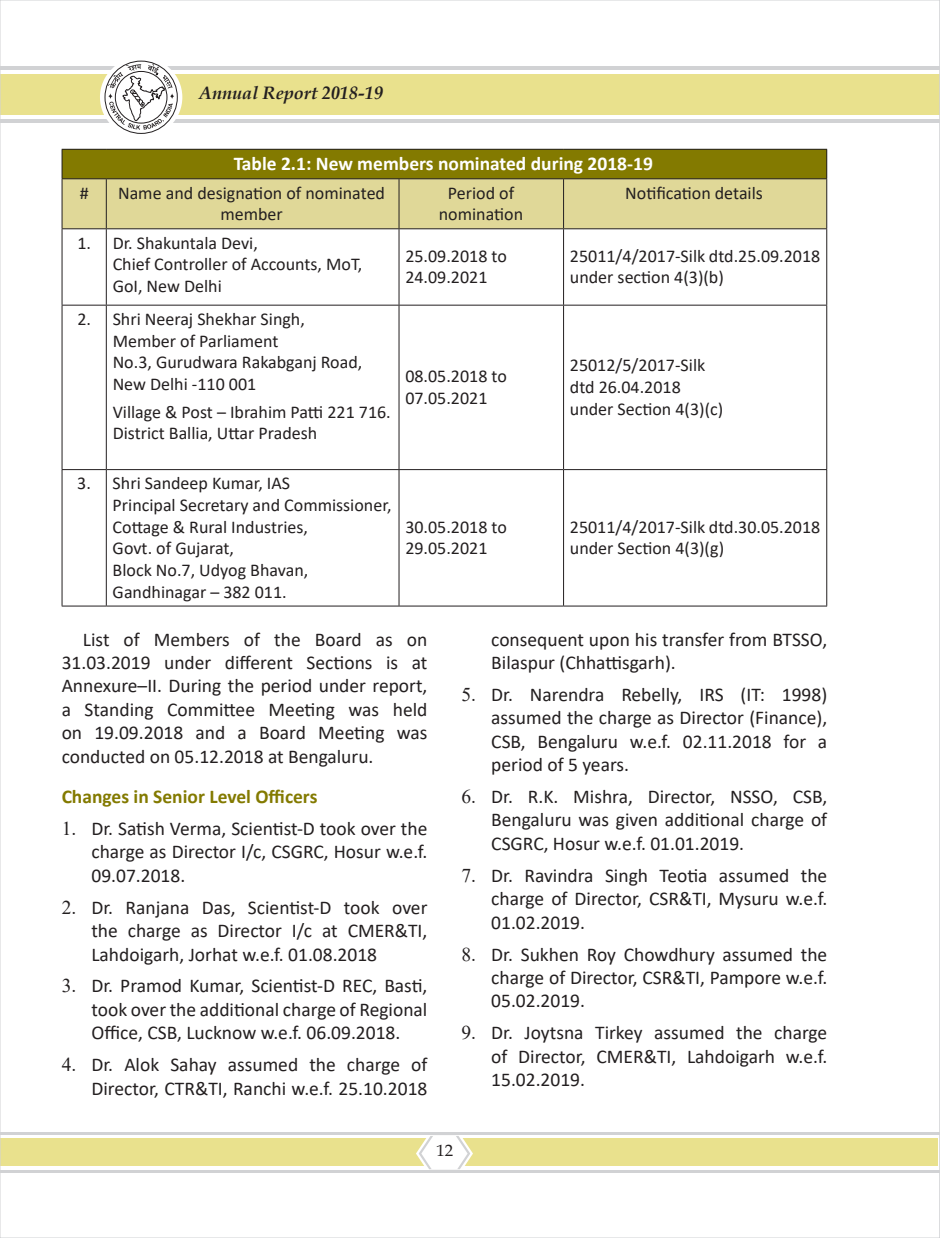
<style>
.page{position:relative;width:940px;height:1238px;background:#fff}
.page>*{position:absolute;margin:0;border:0;box-sizing:border-box;transform-origin:0 0}
.t1{font:19.5px/23.4px "Calibri";color:#231f20;text-align:justify}
.t2{font:700 19.5px "Calibri";color:#fff}
.t3{font:700 19.5px "Calibri";color:#837a00}
.t4{font:18px/21.6px "Calibri";color:#231f20}
.t5{font:italic 700 18px "Book Antiqua";color:#231f20}
.t6{font:16.5px "Book Antiqua";color:#231f20}
.s1{font-family:"Times New Roman"}
</style>
<div class="page">
<div style="left:111px;top:66px;width:829px;height:56px;background:#d1d2d4"></div>
<div style="left:0;top:66px;width:752px;height:56px;background:#d1d2d4"></div>
<div style="left:0;top:70px;width:940px;height:49px;background:#fff"></div>
<div style="left:0;top:74px;width:940px;height:41px;background:#e9e18d"></div>
<div style="left:0;top:1132px;width:940px;height:40px;background:linear-gradient(to right,#d1d2d4,#d1d2d4)"></div>
<div style="left:0;top:1135px;width:940px;height:34px;background:#fff"></div>
<div style="left:0;top:1138px;width:937px;height:28px;background:#e9e18d"></div>
<svg style="left:100px;top:57px;width:83px;height:81px"></svg>
<div style="left:105px;top:61px;width:72px;height:73px;border:1px solid #231f20;border-radius:50%"></div>
<svg style="left:107px;top:64px;width:67px;height:66px"></svg>
<svg style="left:939px;top:0;width:1px;height:1237px"></svg>
<svg style="left:416px;top:1136px;width:57px;height:33px"></svg>
<hr style="left:62px;top:149px;width:44px;height:1px;background:#231f20">
<hr style="left:106px;top:149px;width:293px;height:1px;background:#231f20">
<hr style="left:399px;top:149px;width:164px;height:1px;background:#231f20">
<hr style="left:563px;top:149px;width:264px;height:1px;background:#231f20">
<svg style="left:62px;top:150px;width:765px;height:78px;background:#bdb45f"></svg>
<hr style="left:62px;top:178px;width:44px;height:1px;background:#231f20">
<hr style="left:62px;top:179px;width:1px;height:49px;background:#231f20">
<hr style="left:106px;top:178px;width:293px;height:1px;background:#231f20">
<hr style="left:106px;top:179px;width:1px;height:49px;background:#231f20">
<hr style="left:399px;top:178px;width:164px;height:1px;background:#231f20">
<hr style="left:399px;top:179px;width:1px;height:49px;background:#231f20">
<hr style="left:563px;top:178px;width:264px;height:1px;background:#231f20">
<hr style="left:563px;top:179px;width:1px;height:49px;background:#231f20">
<hr style="left:826px;top:179px;width:1px;height:49px;background:#231f20">
<hr style="left:62px;top:228px;width:44px;height:1px;background:#231f20">
<hr style="left:62px;top:229px;width:1px;height:76px;background:#231f20">
<hr style="left:106px;top:228px;width:293px;height:1px;background:#231f20">
<hr style="left:106px;top:229px;width:1px;height:76px;background:#231f20">
<hr style="left:399px;top:228px;width:164px;height:1px;background:#231f20">
<hr style="left:399px;top:229px;width:1px;height:76px;background:#231f20">
<hr style="left:563px;top:228px;width:264px;height:1px;background:#231f20">
<hr style="left:563px;top:229px;width:1px;height:76px;background:#231f20">
<hr style="left:826px;top:229px;width:1px;height:76px;background:#231f20">
<hr style="left:62px;top:305px;width:44px;height:1px;background:#231f20">
<hr style="left:62px;top:305px;width:1px;height:164px;background:#231f20">
<hr style="left:106px;top:305px;width:293px;height:1px;background:#231f20">
<hr style="left:106px;top:305px;width:1px;height:164px;background:#231f20">
<hr style="left:399px;top:305px;width:164px;height:1px;background:#231f20">
<hr style="left:399px;top:305px;width:1px;height:164px;background:#231f20">
<hr style="left:563px;top:305px;width:264px;height:1px;background:#231f20">
<hr style="left:563px;top:305px;width:1px;height:164px;background:#231f20">
<hr style="left:826px;top:305px;width:1px;height:164px;background:#231f20">
<hr style="left:62px;top:469px;width:44px;height:1px;background:#231f20">
<hr style="left:62px;top:470px;width:1px;height:135px;background:#231f20">
<hr style="left:106px;top:469px;width:293px;height:1px;background:#231f20">
<hr style="left:106px;top:470px;width:1px;height:135px;background:#231f20">
<hr style="left:399px;top:469px;width:164px;height:1px;background:#231f20">
<hr style="left:399px;top:470px;width:1px;height:135px;background:#231f20">
<hr style="left:563px;top:469px;width:264px;height:1px;background:#231f20">
<hr style="left:563px;top:470px;width:1px;height:135px;background:#231f20">
<hr style="left:826px;top:470px;width:1px;height:135px;background:#231f20">
<hr style="left:62px;top:605px;width:44px;height:1px;background:#231f20">
<hr style="left:106px;top:605px;width:293px;height:1px;background:#231f20">
<hr style="left:399px;top:605px;width:164px;height:1px;background:#231f20">
<hr style="left:563px;top:605px;width:264px;height:1px;background:#231f20">
<p class="t5" style="left:199px;top:80px;width:186px">Annual Report 2018-19</p>
<p class="t2" style="left:234px;top:150px;width:421px">Table 2.1: New members nominated during 2018-19</p>
<p class="t4" style="left:80px;top:181px;width:10px">#</p>
<p class="t4" style="left:118px;top:181px;width:268px;text-align:center">Name and designation of nominated member</p>
<p class="t4" style="left:439px;top:181px;width:86px;text-align:center">Period of nomination</p>
<p class="t4" style="left:625px;top:181px;width:139px">Notification details</p>
<p class="t4" style="left:113px;top:231px;width:251px;text-indent:-35px">1. Dr. Shakuntala Devi,<br>Chief Controller of Accounts, MoT,<br>GoI, New Delhi</p>
<p class="t4" style="left:405px;top:244px;width:103px">25.09.2018 to<br>24.09.2021</p>
<p class="t4" style="left:570px;top:244px;width:252px">25011/4/2017-Silk dtd.25.09.2018 under section 4(3)(b)</p>
<p class="t4" style="left:113px;top:308px;width:251px;text-indent:-35px">2. Shri Neeraj Shekhar Singh,<br>Member of Parliament<br>No.3, Gurudwara Rakabganj Road,<br>New Delhi -110 001</p>
<p class="t4" style="left:113px;top:400px;width:280px">Village &amp; Post – Ibrahim Patti 221 716.<br>District Ballia, Uttar Pradesh</p>
<p class="t4" style="left:113px;top:472px;width:280px;text-indent:-35px">3. Shri Sandeep Kumar, IAS<br>Principal Secretary and Commissioner,<br>Cottage &amp; Rural Industries,<br>Govt. of Gujarat,<br>Block No.7, Udyog Bhavan,<br>Gandhinagar – 382 011.</p>
<p class="t4" style="left:405px;top:365px;width:103px">08.05.2018 to<br>07.05.2021</p>
<p class="t4" style="left:570px;top:354px;width:155px">25012/5/2017-Silk dtd 26.04.2018 under Section 4(3)(c)</p>
<p class="t4" style="left:405px;top:515px;width:103px">30.05.2018 to<br>29.05.2021</p>
<p class="t4" style="left:570px;top:515px;width:252px">25011/4/2017-Silk dtd.30.05.2018 under Section 4(3)(g)</p>
<p class="t1" style="left:62px;top:627px;width:367px;text-indent:21px">List of Members of the Board as on 31.03.2019 under different Sections is at Annexure–II. During the period under report, a Standing Committee Meeting was held on 19.09.2018 and a Board Meeting was conducted on 05.12.2018 at Bengaluru.</p>
<p class="t3" style="left:62px;top:782px;width:257px">Changes in Senior Level Officers</p>
<p class="t1" style="left:91px;top:816px;width:337px;text-indent:-30px"><span class="s1">1.</span> Dr. Satish Verma, Scientist-D took over the charge as Director I/c, CSGRC, Hosur w.e.f.<br>09.07.2018.</p>
<p class="t1" style="left:91px;top:895px;width:337px;text-indent:-30px"><span class="s1">2.</span> Dr. Ranjana Das, Scientist-D took over the charge as Director I/c at CMER&amp;TI, Lahdoigarh, Jorhat w.e.f. 01.08.2018</p>
<p class="t1" style="left:91px;top:973px;width:337px;text-indent:-30px"><span class="s1">3.</span> Dr. Pramod Kumar, Scientist-D REC, Basti, took over the additional charge of Regional Office, CSB, Lucknow w.e.f. 06.09.2018.</p>
<p class="t1" style="left:62px;top:1052px;width:367px;text-align:right"><span class="s1">4.</span> Dr. Alok Sahay assumed the charge of<br>Director, CTR&amp;TI, Ranchi w.e.f. 25.10.2018</p>
<p class="t1" style="left:491px;top:627px;width:337px">consequent upon his transfer from BTSSO,<br>Bilaspur (Chhattisgarh).</p>
<p class="t1" style="left:491px;top:682px;width:337px;text-indent:-30px"><span class="s1">5.</span> Dr. Narendra Rebelly, IRS (IT: 1998) assumed the charge as Director (Finance), CSB, Bengaluru w.e.f. 02.11.2018 for a period of 5 years.</p>
<p class="t1" style="left:491px;top:784px;width:337px;text-indent:-30px"><span class="s1">6.</span> Dr. R.K. Mishra, Director, NSSO, CSB, Bengaluru was given additional charge of CSGRC, Hosur w.e.f. 01.01.2019.</p>
<p class="t1" style="left:491px;top:863px;width:337px;text-indent:-30px"><span class="s1">7.</span> Dr. Ravindra Singh Teotia assumed the charge of Director, CSR&amp;TI, Mysuru w.e.f.<br>01.02.2019.</p>
<p class="t1" style="left:491px;top:941px;width:337px;text-indent:-30px"><span class="s1">8.</span> Dr. Sukhen Roy Chowdhury assumed the charge of Director, CSR&amp;TI, Pampore w.e.f.<br>05.02.2019.</p>
<p class="t1" style="left:491px;top:1020px;width:337px;text-indent:-30px"><span class="s1">9.</span> Dr. Joytsna Tirkey assumed the charge of Director, CMER&amp;TI, Lahdoigarh w.e.f.<br>15.02.2019.</p>
<p class="t6" style="left:436px;top:1138px;width:18px">12</p>
</div>
